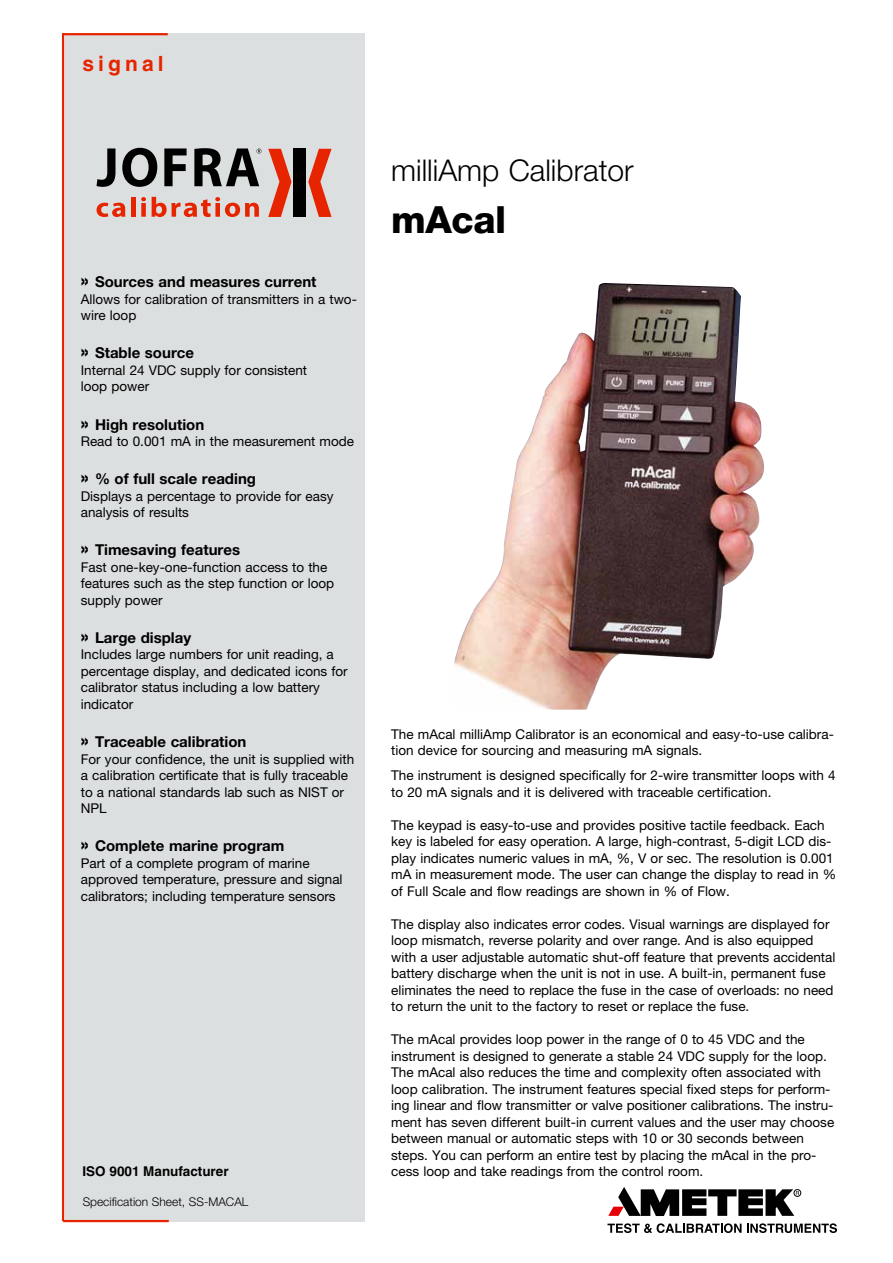
<style>
.page{position:relative;width:893px;height:1263px;background:#fff}
.page>*{position:absolute;margin:0;border:0;box-sizing:border-box;transform-origin:0 0}
.t1{font:800 37.5px "Helvetica Neue";letter-spacing:-.01em;color:#000}
.t2{font:300 30px "Helvetica Neue";color:#000}
.t3{font:700 21px "Helvetica";letter-spacing:.195em;color:#e72400}
.t4{font:700 15px "Helvetica Neue";color:#000}
.t5{font:13.5px/16.5px "Helvetica Neue";color:#000}
.t6{font:700 13.5px "Helvetica";color:#000}
.t7{font:300 12px "Helvetica Neue";color:#000}
.s1{font-weight:800;font-size:19.8px}
</style>
<div class="page">
<div style="left:65px;top:33px;width:300px;height:1188px;background:#dcdfe0"></div>
<svg style="left:607px;top:1223px;width:230px;height:10px"></svg>
<div style="left:794px;top:1189px;width:7px;height:8px;border:1px solid #000;border-radius:50%"></div>
<svg style="left:608px;top:1187px;width:191px;height:29px"></svg>
<hr style="left:62px;top:34px;width:2px;height:1186px;background:#e72400">
<hr style="left:63px;top:33px;width:104px;height:2px;background:#e72400">
<hr style="left:64px;top:1220px;width:104px;height:2px;background:#e72400">
<svg style="left:97px;top:148px;width:18px;height:39px"></svg>
<svg style="left:122px;top:148px;width:35px;height:39px"></svg>
<svg style="left:164px;top:148px;width:23px;height:38px"></svg>
<svg style="left:97px;top:203px;width:28px;height:14px"></svg>
<hr style="left:131px;top:197px;width:4px;height:20px;background:#e72400">
<svg style="left:141px;top:197px;width:118px;height:20px"></svg>
<div style="left:294px;top:149px;width:12px;height:68px;background:#000"></div>
<svg style="left:268px;top:149px;width:23px;height:68px"></svg>
<svg style="left:308px;top:149px;width:24px;height:68px"></svg>
<svg style="left:194px;top:148px;width:67px;height:38px"></svg>
<img style="left:454px;top:283px;width:310px;height:427px">
<h3 class="t3" style="left:82px;top:50px;width:83px">signal</h3>
<p class="t4" style="left:81px;top:273px;width:237px"><span class="s1">»</span> Sources and measures current</p>
<p class="t5" style="left:81px;top:291px;width:278px">Allows for calibration of transmitters in a two&shy;wire loop</p>
<p class="t4" style="left:81px;top:344px;width:115px"><span class="s1">»</span> Stable source</p>
<p class="t5" style="left:81px;top:362px;width:228px">Internal 24 VDC supply for consistent loop power</p>
<p class="t4" style="left:81px;top:415px;width:125px"><span class="s1">»</span> High resolution</p>
<p class="t5" style="left:81px;top:433px;width:275px">Read to 0.001 mA in the measurement mode</p>
<p class="t4" style="left:81px;top:469px;width:177px"><span class="s1">»</span> % of full scale reading</p>
<p class="t5" style="left:81px;top:487px;width:254px">Displays a percentage to provide for easy analysis of results</p>
<p class="t4" style="left:81px;top:541px;width:161px"><span class="s1">»</span> Timesaving features</p>
<p class="t5" style="left:81px;top:558px;width:255px">Fast one-key-one-function access to the features such as the step function or loop supply power</p>
<p class="t4" style="left:81px;top:628px;width:112px"><span class="s1">»</span> Large display</p>
<p class="t5" style="left:81px;top:646px;width:268px">Includes large numbers for unit reading, a percentage display, and dedicated icons for calibrator status including a low battery indicator</p>
<p class="t4" style="left:81px;top:732px;width:167px"><span class="s1">»</span> Traceable calibration</p>
<p class="t5" style="left:81px;top:750px;width:275px">For your confidence, the unit is supplied with a calibration certificate that is fully traceable to a national standards lab such as NIST or NPL</p>
<p class="t4" style="left:81px;top:836px;width:205px"><span class="s1">»</span> Complete marine program</p>
<p class="t5" style="left:81px;top:854px;width:263px">Part of a complete program of marine approved temperature, pressure and signal calibrators; including temperature sensors</p>
<p class="t6" style="left:82px;top:1163px;width:148px">ISO 9001 Manufacturer</p>
<p class="t7" style="left:83px;top:1195px;width:167px">Specification Sheet, SS-MACAL</p>
<h2 class="t2" style="left:391px;top:152px;width:244px">milliAmp Calibrator</h2>
<h1 class="t1" style="left:391px;top:197px;width:117px">mAcal</h1>
<p class="t5" style="left:391px;top:725px;width:444px">The mAcal milliAmp Calibrator is an economical and easy-to-use calibra&shy;tion device for sourcing and measuring mA signals.</p>
<p class="t5" style="left:391px;top:767px;width:446px">The instrument is designed specifically for 2-wire transmitter loops with 4 to 20 mA signals and it is delivered with traceable certification.</p>
<p class="t5" style="left:391px;top:816px;width:447px">The keypad is easy-to-use and provides positive tactile feedback. Each key is labeled for easy operation. A large, high-contrast, 5-digit LCD dis&shy;play indicates numeric values in mA, %, V or sec. The resolution is 0.001 mA in measurement mode. The user can change the display to read in % of Full Scale and flow readings are shown in % of Flow.</p>
<p class="t5" style="left:391px;top:915px;width:446px">The display also indicates error codes. Visual warnings are displayed for loop mismatch, reverse polarity and over range. And is also equipped with a user adjustable automatic shut-off feature that prevents accidental battery discharge when the unit is not in use. A built-in, permanent fuse eliminates the need to replace the fuse in the case of overloads: no need to return the unit to the factory to reset or replace the fuse.</p>
<p class="t5" style="left:391px;top:1031px;width:445px">The mAcal provides loop power in the range of 0 to 45 VDC and the instrument is designed to generate a stable 24 VDC supply for the loop.<br>The mAcal also reduces the time and complexity often associated with loop calibration. The instrument features special fixed steps for perform&shy;ing linear and flow transmitter or valve positioner calibrations. The instru&shy;ment has seven different built-in current values and the user may choose between manual or automatic steps with 10 or 30 seconds between steps. You can perform an entire test by placing the mAcal in the pro&shy;cess loop and take readings from the control room.</p>
</div>
